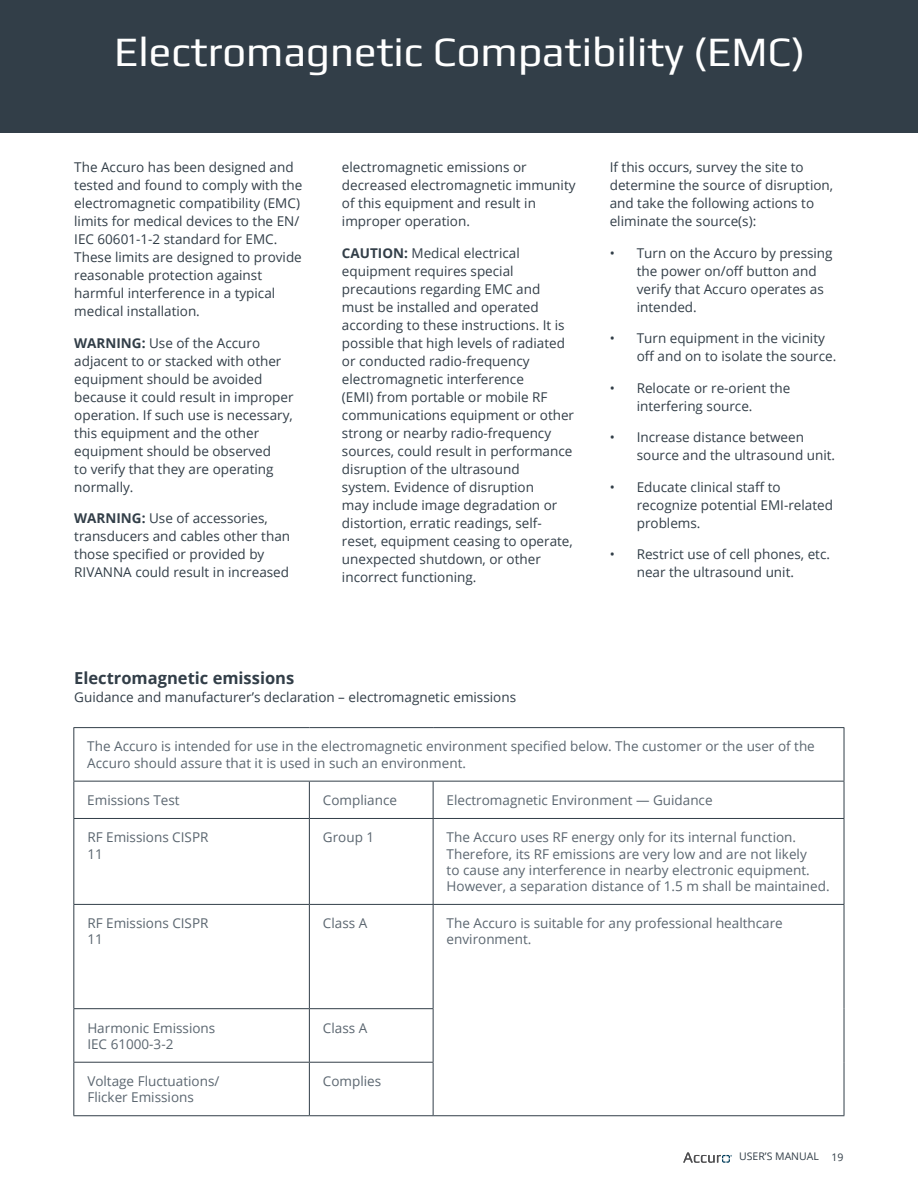
<style>
.page{position:relative;width:918px;height:1188px;background:#fff}
.page>*{position:absolute;margin:0;border:0;box-sizing:border-box;transform-origin:0 0}
.t1{font:42px "Play";color:#fff}
.t2{font:700 16.5px "Open Sans";color:#323e48}
.t3{font:13.5px/18px "Open Sans";color:#323e48}
.t4{font:13.5px/16.2px "Open Sans";color:#5b6670}
.t5{font:10.5px "Open Sans";color:#323e48}
.s1{font-weight:700}
</style>
<div class="page">
<svg style="left:683px;top:1153px;width:49px;height:10px"></svg>
<div style="left:0;top:0;width:918px;height:133px;background:#323e48"></div>
<hr style="left:73px;top:727px;width:236px;height:1px;background:#323e48">
<hr style="left:73px;top:728px;width:1px;height:53px;background:#323e48">
<hr style="left:309px;top:727px;width:124px;height:1px;background:#323e48">
<hr style="left:433px;top:727px;width:411px;height:1px;background:#323e48">
<hr style="left:844px;top:728px;width:1px;height:53px;background:#323e48">
<hr style="left:73px;top:781px;width:236px;height:1px;background:#323e48">
<hr style="left:73px;top:782px;width:1px;height:36px;background:#323e48">
<hr style="left:309px;top:781px;width:124px;height:1px;background:#323e48">
<hr style="left:309px;top:782px;width:1px;height:36px;background:#323e48">
<hr style="left:433px;top:781px;width:411px;height:1px;background:#323e48">
<hr style="left:433px;top:782px;width:1px;height:36px;background:#323e48">
<hr style="left:844px;top:782px;width:1px;height:36px;background:#323e48">
<hr style="left:73px;top:818px;width:236px;height:1px;background:#323e48">
<hr style="left:73px;top:819px;width:1px;height:85px;background:#323e48">
<hr style="left:309px;top:818px;width:124px;height:1px;background:#323e48">
<hr style="left:309px;top:819px;width:1px;height:85px;background:#323e48">
<hr style="left:433px;top:818px;width:411px;height:1px;background:#323e48">
<hr style="left:433px;top:819px;width:1px;height:85px;background:#323e48">
<hr style="left:844px;top:819px;width:1px;height:85px;background:#323e48">
<hr style="left:73px;top:904px;width:236px;height:1px;background:#323e48">
<hr style="left:73px;top:905px;width:1px;height:103px;background:#323e48">
<hr style="left:309px;top:904px;width:124px;height:1px;background:#323e48">
<hr style="left:309px;top:905px;width:1px;height:103px;background:#323e48">
<hr style="left:433px;top:904px;width:411px;height:1px;background:#323e48">
<hr style="left:433px;top:905px;width:1px;height:103px;background:#323e48">
<hr style="left:844px;top:905px;width:1px;height:104px;background:#323e48">
<hr style="left:73px;top:1008px;width:236px;height:1px;background:#323e48">
<hr style="left:73px;top:1009px;width:1px;height:53px;background:#323e48">
<hr style="left:309px;top:1008px;width:125px;height:1px;background:#323e48">
<hr style="left:309px;top:1009px;width:1px;height:53px;background:#323e48">
<hr style="left:433px;top:1009px;width:1px;height:53px;background:#323e48">
<hr style="left:844px;top:1009px;width:1px;height:53px;background:#323e48">
<hr style="left:73px;top:1062px;width:236px;height:1px;background:#323e48">
<hr style="left:73px;top:1063px;width:1px;height:52px;background:#323e48">
<hr style="left:309px;top:1062px;width:125px;height:1px;background:#323e48">
<hr style="left:309px;top:1063px;width:1px;height:52px;background:#323e48">
<hr style="left:433px;top:1063px;width:1px;height:52px;background:#323e48">
<hr style="left:844px;top:1062px;width:1px;height:53px;background:#323e48">
<hr style="left:73px;top:1115px;width:236px;height:1px;background:#323e48">
<hr style="left:309px;top:1115px;width:124px;height:1px;background:#323e48">
<hr style="left:433px;top:1115px;width:411px;height:1px;background:#323e48">
<h1 class="t1" style="left:114px;top:26px;width:693px">Electromagnetic Compatibility (EMC)</h1>
<p class="t3" style="left:74px;top:158px;width:230px">The Accuro has been designed and tested and found to comply with the electromagnetic compatibility (EMC) limits for medical devices to the EN/ IEC 60601-1-2 standard for EMC.<br>These limits are designed to provide reasonable protection against harmful interference in a typical medical installation.</p>
<p class="t3" style="left:74px;top:334px;width:221px"><span class="s1">WARNING:</span> Use of the Accuro adjacent to or stacked with other equipment should be avoided because it could result in improper operation. If such use is necessary, this equipment and the other equipment should be observed<br>to verify that they are operating normally.</p>
<p class="t3" style="left:74px;top:509px;width:217px"><span class="s1">WARNING:</span> Use of accessories, transducers and cables other than those specified or provided by<br>RIVANNA could result in increased</p>
<p class="t3" style="left:342px;top:158px;width:235px">electromagnetic emissions or decreased electromagnetic immunity of this equipment and result in improper operation.</p>
<p class="t3" style="left:342px;top:243px;width:234px"><span class="s1">CAUTION:</span> Medical electrical equipment requires special precautions regarding EMC and must be installed and operated according to these instructions. It is possible that high levels of radiated or conducted radio-frequency electromagnetic interference<br>(EMI) from portable or mobile RF communications equipment or other strong or nearby radio-frequency sources, could result in performance disruption of the ultrasound<br>system. Evidence of disruption<br>may include image degradation or distortion, erratic readings, self&shy;reset, equipment ceasing to operate, unexpected shutdown, or other incorrect functioning.</p>
<p class="t3" style="left:610px;top:158px;width:225px">If this occurs, survey the site to determine the source of disruption, and take the following actions to eliminate the source(s):</p>
<p class="t3" style="left:637px;top:243px;width:197px;text-indent:-27px">• Turn on the Accuro by pressing the power on/off button and verify that Accuro operates as intended.</p>
<p class="t3" style="left:637px;top:329px;width:201px;text-indent:-27px">• Turn equipment in the vicinity off and on to isolate the source.</p>
<p class="t3" style="left:637px;top:378px;width:155px;text-indent:-27px">• Relocate or re-orient the interfering source.</p>
<p class="t3" style="left:637px;top:428px;width:200px;text-indent:-27px">• Increase distance between source and the ultrasound unit.</p>
<p class="t3" style="left:637px;top:477px;width:198px;text-indent:-27px">• Educate clinical staff to recognize potential EMI-related problems.</p>
<p class="t3" style="left:637px;top:545px;width:195px;text-indent:-27px">• Restrict use of cell phones, etc. near the ultrasound unit.</p>
<p class="t2" style="left:74px;top:667px;width:222px">Electromagnetic emissions</p>
<p class="t3" style="left:74px;top:688px;width:443px">Guidance and manufacturer’s declaration – electromagnetic emissions</p>
<p class="t4" style="left:87px;top:738px;width:729px">The Accuro is intended for use in the electromagnetic environment specified below. The customer or the user of the<br>Accuro should assure that it is used in such an environment.</p>
<p class="t4" style="left:87px;top:792px;width:94px">Emissions Test</p>
<p class="t4" style="left:323px;top:792px;width:76px">Compliance</p>
<p class="t4" style="left:447px;top:792px;width:268px">Electromagnetic Environment — Guidance</p>
<p class="t4" style="left:87px;top:829px;width:123px">RF Emissions CISPR<br>11</p>
<p class="t4" style="left:323px;top:829px;width:53px">Group 1</p>
<p class="t4" style="left:447px;top:829px;width:384px">The Accuro uses RF energy only for its internal function.<br>Therefore, its RF emissions are very low and are not likely<br>to cause any interference in nearby electronic equipment.<br>However, a separation distance of 1.5 m shall be maintained.</p>
<p class="t4" style="left:87px;top:915px;width:123px">RF Emissions CISPR<br>11</p>
<p class="t4" style="left:323px;top:915px;width:46px">Class A</p>
<p class="t4" style="left:447px;top:915px;width:338px">The Accuro is suitable for any professional healthcare environment.</p>
<p class="t4" style="left:87px;top:1019px;width:129px">Harmonic Emissions<br>IEC 61000-3-2</p>
<p class="t4" style="left:323px;top:1019px;width:46px">Class A</p>
<p class="t4" style="left:87px;top:1073px;width:134px">Voltage Fluctuations/<br>Flicker Emissions</p>
<p class="t4" style="left:323px;top:1073px;width:60px">Complies</p>
<p class="t5" style="left:739px;top:1149px;width:106px">USER’S MANUAL 19</p>
</div>
